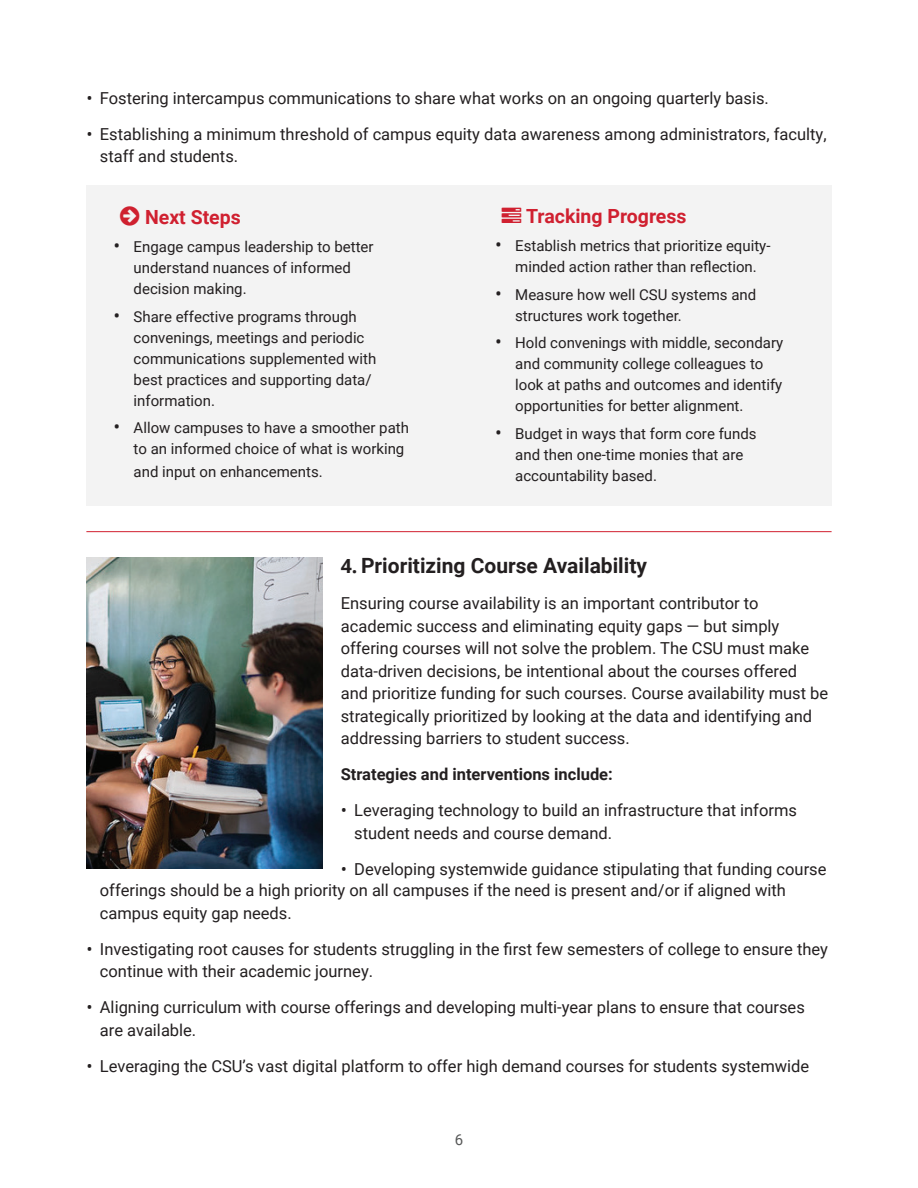
<style>
.page{position:relative;width:918px;height:1188px;background:#fff}
.page>*{position:absolute;margin:0;border:0;box-sizing:border-box;transform-origin:0 0}
.t1{font:700 21px "Roboto";color:#231f20}
.t2{font:700 19.5px "Roboto";color:#d02030}
.t3{font:16.5px/22.5px "Roboto";color:#231f20}
.t4{font:700 16.5px "Roboto";color:#231f20}
.t5{font:15px/21px "Roboto";color:#231f20}
.t6{font:15px "Roboto";color:#575858}
.s1{font-family:"Open Sans"}
.s2{font-family:"Open Sans";font-size:18px}
.s3{font-family:"Open Sans";font-size:19.5px}
</style>
<div class="page">
<div style="left:86px;top:185px;width:746px;height:321px;background:#f3f3f3"></div>
<hr style="left:86px;top:531px;width:746px;height:1px;background:#d1202f">
<img style="left:86px;top:557px;width:237px;height:312px">
<p class="t3" style="left:86px;top:86px;width:684px"><span class="s1">•</span> Fostering intercampus communications to share what works on an ongoing quarterly basis.</p>
<p class="t3" style="left:100px;top:122px;width:728px;text-indent:-13px"><span class="s1">•</span> Establishing a minimum threshold of campus equity data awareness among administrators, faculty, staff and students.</p>
<p class="t2" style="left:145px;top:204px;width:97px">Next Steps</p>
<p class="t5" style="left:134px;top:236px;width:241px;text-indent:-20px"><span class="s2">•</span> Engage campus leadership to better understand nuances of informed decision making.</p>
<p class="t5" style="left:134px;top:305px;width:244px;text-indent:-20px"><span class="s2">•</span> Share effective programs through convenings, meetings and periodic communications supplemented with best practices and supporting data/ information.</p>
<p class="t5" style="left:134px;top:417px;width:277px;text-indent:-20px"><span class="s2">•</span> Allow campuses to have a smoother path to an informed choice of what is working</p>
<p class="t5" style="left:134px;top:461px;width:191px">and input on enhancements.</p>
<p class="t2" style="left:526px;top:203px;width:162px">Tracking Progress</p>
<p class="t5" style="left:495px;top:234px;width:277px;text-align:center"><span class="s2">•</span> Establish metrics that prioritize equity&shy;minded action rather than reflection.</p>
<p class="t5" style="left:515px;top:283px;width:243px;text-indent:-20px"><span class="s2">•</span> Measure how well CSU systems and structures work together.</p>
<p class="t5" style="left:515px;top:332px;width:269px;text-indent:-20px"><span class="s2">•</span> Hold convenings with middle, secondary and community college colleagues to look at paths and outcomes and identify opportunities for better alignment.</p>
<p class="t5" style="left:515px;top:423px;width:243px;text-indent:-20px"><span class="s2">•</span> Budget in ways that form core funds and then one-time monies that are accountability based.</p>
<h3 class="t1" style="left:341px;top:551px;width:308px"><span class="s3">4.</span> Prioritizing Course Availability</h3>
<p class="t3" style="left:341px;top:591px;width:489px">Ensuring course availability is an important contributor to academic success and eliminating equity gaps — but simply offering courses will not solve the problem. The CSU must make data-driven decisions, be intentional about the courses offered and prioritize funding for such courses. Course availability must be strategically prioritized by looking at the data and identifying and addressing barriers to student success.</p>
<p class="t4" style="left:341px;top:763px;width:274px">Strategies and interventions include:</p>
<p class="t3" style="left:354px;top:798px;width:444px;text-indent:-13px"><span class="s1">•</span> Leveraging technology to build an infrastructure that informs student needs and course demand.</p>
<p class="t3" style="left:100px;top:857px;width:728px;text-indent:241px"><span class="s1">•</span> Developing systemwide guidance stipulating that funding course offerings should be a high priority on all campuses if the need is present and/or if aligned with campus equity gap needs.</p>
<p class="t3" style="left:100px;top:937px;width:730px;text-indent:-13px"><span class="s1">•</span> Investigating root causes for students struggling in the first few semesters of college to ensure they continue with their academic journey.</p>
<p class="t3" style="left:100px;top:996px;width:706px;text-indent:-13px"><span class="s1">•</span> Aligning curriculum with course offerings and developing multi-year plans to ensure that courses are available.</p>
<p class="t3" style="left:86px;top:1054px;width:724px"><span class="s1">•</span> Leveraging the CSU’s vast digital platform to offer high demand courses for students systemwide</p>
<p class="t6" style="left:455px;top:1130px;width:10px">6</p>
</div>
